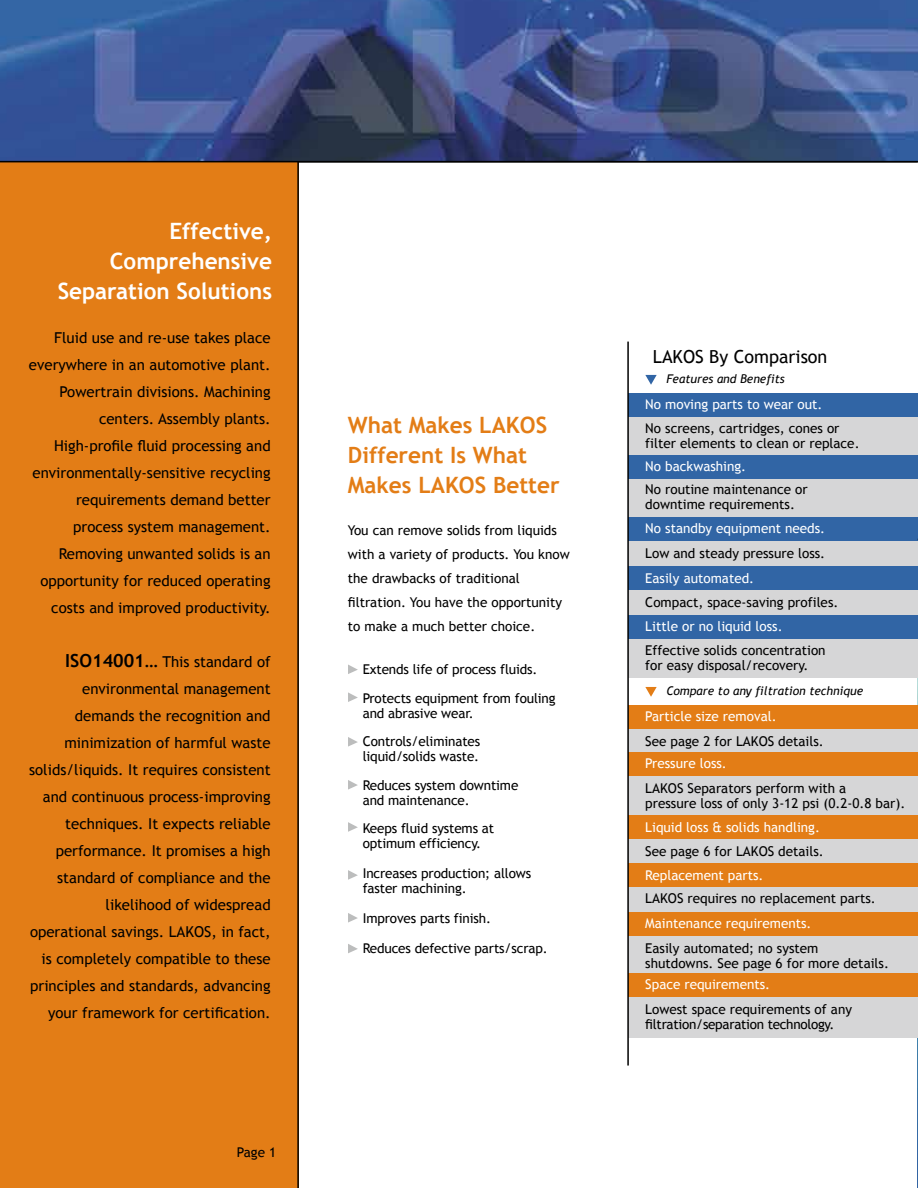
<style>
.page{position:relative;width:918px;height:1188px;background:#fff}
.page>*{position:absolute;margin:0;border:0;box-sizing:border-box;transform-origin:0 0}
.t1{font:700 22.5px/30px "Trebuchet MS";color:#e37d16}
.t2{font:700 22.5px/30px "Trebuchet MS";color:#fff;text-align:right}
.t3{font:18px "Trebuchet MS";color:#000}
.t4{font:15px/27px "Trebuchet MS";color:#000;text-align:right}
.t5{font:13.5px/15px "Trebuchet MS";color:#000}
.t6{font:13.5px "Trebuchet MS";color:#fff}
.t7{font:13.5px/15px "Trebuchet MS";letter-spacing:-.02em;color:#000}
.t8{font:italic 12px "Trebuchet MS";color:#000}
.s1{font-weight:700;font-size:18px}
.s2{font-size:18px}
</style>
<div class="page">
<img style="left:917px;top:677px;width:1px;height:511px">
<div style="left:628px;top:398px;width:290px;height:279px;background:#d6d6d7"></div>
<div style="left:628px;top:709px;width:290px;height:328px;background:#d6d6d7"></div>
<img style="left:0;top:0;width:918px;height:161px">
<div style="left:628px;top:393px;width:290px;height:23px;background:#3165a5"></div>
<div style="left:0;top:162px;width:298px;height:1026px;background:#e37d16"></div>
<hr style="left:0;top:161px;width:918px;height:1px;background:#000">
<hr style="left:297px;top:162px;width:2px;height:1026px;background:#000">
<div style="left:628px;top:456px;width:290px;height:23px;background:#3165a5"></div>
<div style="left:628px;top:518px;width:290px;height:23px;background:#3165a5"></div>
<div style="left:628px;top:567px;width:290px;height:23px;background:#3165a5"></div>
<div style="left:628px;top:615px;width:290px;height:23px;background:#3165a5"></div>
<div style="left:628px;top:705px;width:290px;height:23px;background:#e37d16"></div>
<div style="left:628px;top:753px;width:290px;height:23px;background:#e37d16"></div>
<div style="left:628px;top:815px;width:290px;height:24px;background:#e37d16"></div>
<div style="left:628px;top:864px;width:290px;height:23px;background:#e37d16"></div>
<div style="left:628px;top:912px;width:290px;height:23px;background:#e37d16"></div>
<div style="left:628px;top:974px;width:290px;height:23px;background:#e37d16"></div>
<svg style="left:645px;top:375px;width:12px;height:10px"></svg>
<svg style="left:645px;top:687px;width:12px;height:10px"></svg>
<svg style="left:348px;top:665px;width:10px;height:9px"></svg>
<svg style="left:348px;top:692px;width:10px;height:10px"></svg>
<svg style="left:348px;top:737px;width:10px;height:10px"></svg>
<svg style="left:348px;top:780px;width:10px;height:10px"></svg>
<svg style="left:348px;top:822px;width:10px;height:10px"></svg>
<svg style="left:348px;top:870px;width:10px;height:10px"></svg>
<svg style="left:348px;top:913px;width:10px;height:10px"></svg>
<svg style="left:348px;top:944px;width:10px;height:9px"></svg>
<hr style="left:627px;top:342px;width:2px;height:724px;background:#000">
<h1 class="t2" style="left:58px;top:216px;width:216px">Effective,<br>Comprehensive<br>Separation Solutions</h1>
<p class="t4" style="left:29px;top:324px;width:243px">Fluid use and re-use takes place everywhere in an automotive plant.<br>Powertrain divisions. Machining centers. Assembly plants.<br>High-profile fluid processing and environmentally-sensitive recycling requirements demand better process system management.<br>Removing unwanted solids is an opportunity for reduced operating costs and improved productivity.</p>
<p class="t4" style="left:29px;top:648px;width:243px"><span class="s1">ISO14001</span><span class="s2">…</span> This standard of environmental management demands the recognition and minimization of harmful waste solids/liquids. It requires consistent and continuous process-improving techniques. It expects reliable performance. It promises a high standard of compliance and the likelihood of widespread operational savings. LAKOS, in fact, is completely compatible to these principles and standards, advancing your framework for certification.</p>
<p class="t5" style="left:237px;top:1145px;width:41px">Page 1</p>
<h1 class="t1" style="left:348px;top:410px;width:213px">What Makes LAKOS<br>Different Is What<br>Makes LAKOS Better</h1>
<p class="t5" style="left:348px;top:518px;width:223px;line-height:24px">You can remove solids from liquids with a variety of products. You know the drawbacks of traditional filtration. You have the opportunity to make a much better choice.</p>
<p class="t5" style="left:363px;top:655px;width:194px;line-height:28.5px">Extends life of process fluids.<br>Protects equipment from fouling</p>
<p class="t5" style="left:363px;top:699px;width:119px;line-height:28.5px">and abrasive wear.<br>Controls/eliminates</p>
<p class="t5" style="left:363px;top:742px;width:157px;line-height:28.5px">liquid/solids waste.<br>Reduces system downtime</p>
<p class="t5" style="left:363px;top:786px;width:133px;line-height:28.5px">and maintenance.<br>Keeps fluid systems at</p>
<p class="t5" style="left:363px;top:836px;width:120px">optimum efficiency.</p>
<p class="t5" style="left:363px;top:866px;width:170px">Increases production; allows faster machining.</p>
<p class="t5" style="left:363px;top:911px;width:130px">Improves parts finish.</p>
<p class="t5" style="left:363px;top:941px;width:187px">Reduces defective parts/scrap.</p>
<h2 class="t3" style="left:653px;top:346px;width:176px">LAKOS By Comparison</h2>
<p class="t8" style="left:666px;top:372px;width:120px">Features and Benefits</p>
<p class="t6" style="left:645px;top:396px;width:179px">No moving parts to wear out.</p>
<p class="t5" style="left:645px;top:421px;width:216px">No screens, cartridges, cones or filter elements to clean or replace.</p>
<p class="t6" style="left:645px;top:458px;width:102px">No backwashing.</p>
<p class="t5" style="left:645px;top:482px;width:164px">No routine maintenance or downtime requirements.</p>
<p class="t6" style="left:645px;top:521px;width:181px">No standby equipment needs.</p>
<p class="t6" style="left:645px;top:570px;width:110px">Easily automated.</p>
<p class="t5" style="left:645px;top:545px;width:181px">Low and steady pressure loss.</p>
<p class="t5" style="left:645px;top:595px;width:195px">Compact, space-saving profiles.</p>
<p class="t6" style="left:645px;top:619px;width:139px">Little or no liquid loss.</p>
<p class="t5" style="left:645px;top:643px;width:182px">Effective solids concentration for easy disposal/recovery.</p>
<p class="t8" style="left:666px;top:684px;width:198px">Compare to any filtration technique</p>
<p class="t6" style="left:645px;top:708px;width:133px">Particle size removal.</p>
<p class="t6" style="left:645px;top:756px;width:83px">Pressure loss.</p>
<p class="t5" style="left:645px;top:734px;width:180px">See page 2 for LAKOS details.</p>
<p class="t5" style="left:645px;top:781px;width:262px">LAKOS Separators perform with a<br>pressure loss of only 3-12 psi (0.2-0.8 bar).</p>
<p class="t6" style="left:645px;top:819px;width:176px">Liquid loss &amp; solids handling.</p>
<p class="t6" style="left:645px;top:867px;width:120px">Replacement parts.</p>
<p class="t6" style="left:645px;top:915px;width:168px">Maintenance requirements.</p>
<p class="t5" style="left:645px;top:843px;width:180px">See page 6 for LAKOS details.</p>
<p class="t5" style="left:645px;top:891px;width:232px">LAKOS requires no replacement parts.</p>
<p class="t5" style="left:645px;top:941px;width:245px">Easily automated; no system shutdowns. See page 6 for more details.</p>
<p class="t7" style="left:645px;top:1002px;width:208px">Lowest space requirements of any filtration/separation technology.</p>
<p class="t6" style="left:645px;top:977px;width:126px">Space requirements.</p>
</div>
